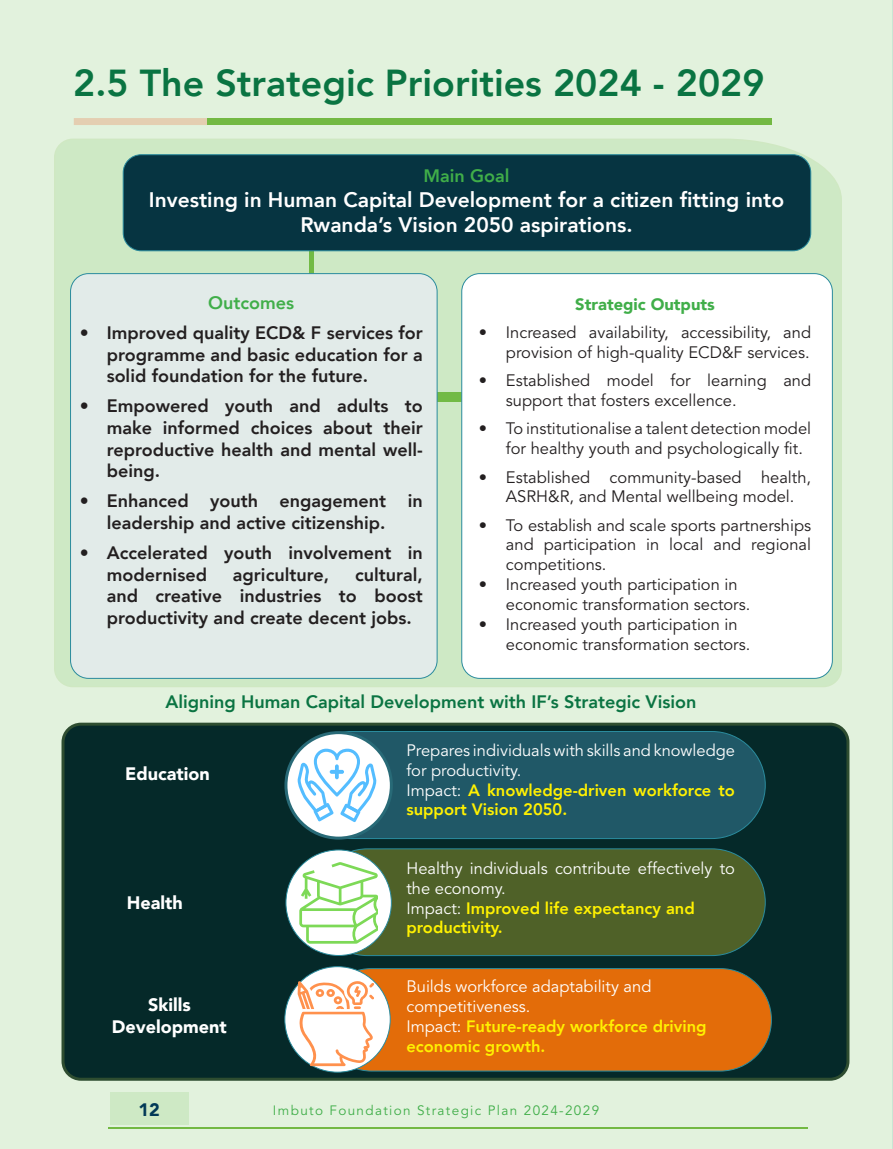
<style>
.page{position:relative;width:893px;height:1149px;background:#fff}
.page>*{position:absolute;margin:0;border:0;box-sizing:border-box;transform-origin:0 0}
.t1{font:800 37.5px "Avenir";color:#0a7442}
.t2{font:800 21px/25.2px "Avenir";color:#fff;text-align:center}
.t3{font:800 18px/21.6px "Avenir";color:#231f20;text-align:justify}
.t4{font:800 18px "Avenir";color:#0a7442}
.t5{font:900 18px "Avenir";color:#fff}
.t6{font:800 18px "Avenir";color:#40ae49}
.t7{font:900 18px "Avenir";color:#013957}
.t8{font:16.5px/19.8px "Avenir";color:#231f20}
.t9{font:16.5px/19.8px "Avenir";color:#fff}
.t10{font:800 16.5px/19.8px "Avenir";color:#fff101}
.t11{font:900 16.5px "Avenir";color:#40ae49}
.t12{font:13.5px "Avenir";letter-spacing:.1em;color:#40ae49}
.s1{font-weight:400;color:#fff}
</style>
<div class="page">
<div style="left:0;top:0;width:892px;height:1148px;background:#e2f2dd"></div>
<hr style="left:108px;top:1126px;width:700px;height:2px;background:#73b943">
<div style="left:110px;top:1092px;width:79px;height:33px;background:#cee9c5"></div>
<div style="left:63px;top:724px;width:785px;height:354px;background:#052929;border-radius:18px"></div>
<div style="left:62px;top:722px;width:787px;height:358px;border:3px solid #2e4d30;border-radius:18px"></div>
<svg style="left:53px;top:138px;width:790px;height:549px;background:#c9e6c4"></svg>
<div style="left:71px;top:273px;width:366px;height:405px;background:#e2ebe9;border-radius:18px"></div>
<div style="left:207px;top:118px;width:565px;height:7px;background:#73b943"></div>
<svg style="left:74px;top:118px;width:133px;height:7px"></svg>
<div style="left:462px;top:273px;width:370px;height:405px;background:#fff;border-radius:18px"></div>
<div style="left:123px;top:155px;width:688px;height:96px;background:#063441;border-radius:18px"></div>
<div style="left:123px;top:154px;width:688px;height:97px;border:1px solid #2a8b9d;border-radius:18px"></div>
<div style="left:298px;top:731px;width:467px;height:107px;background:#205867;border-radius:53px"></div>
<div style="left:298px;top:731px;width:468px;height:107px;border:1px solid #2a8b9d;border-radius:53px"></div>
<div style="left:314px;top:848px;width:451px;height:107px;background:#4f6128;border-radius:53px"></div>
<div style="left:314px;top:848px;width:452px;height:107px;border:1px solid #2a8b9d;border-radius:53px"></div>
<div style="left:320px;top:968px;width:451px;height:102px;background:#e36c09;border-radius:51px"></div>
<div style="left:320px;top:967px;width:452px;height:104px;border:1px solid #2a8b9d;border-radius:51px"></div>
<div style="left:286px;top:732px;width:105px;height:105px;background:#fff;border-radius:50%"></div>
<div style="left:284px;top:731px;width:109px;height:108px;border:3px solid #286a77;border-radius:50%"></div>
<div style="left:286px;top:849px;width:105px;height:106px;background:#fff;border-radius:50%"></div>
<div style="left:285px;top:966px;width:105px;height:105px;background:#fff;border-radius:50%"></div>
<svg style="left:297px;top:748px;width:80px;height:73px"></svg>
<svg style="left:299px;top:861px;width:79px;height:82px"></svg>
<svg style="left:298px;top:980px;width:76px;height:85px"></svg>
<svg style="left:892px;top:0;width:1px;height:1148px"></svg>
<p class="t1" style="left:73px;top:49px;width:693px">2.5 The Strategic Priorities 2024 - 2029</p>
<p class="t6" style="left:424px;top:159px;width:88px">Main Goal</p>
<p class="t2" style="left:149px;top:185px;width:637px">Investing in Human Capital Development for a citizen fitting into<br>Rwanda’s Vision 2050 aspirations.</p>
<p class="t6" style="left:208px;top:286px;width:87px">Outcomes</p>
<p class="t3" style="left:107px;top:321px;width:318px;text-indent:-27px">• Improved quality ECD&amp; F services for programme and basic education for a solid foundation for the future.</p>
<p class="t3" style="left:107px;top:394px;width:318px;text-indent:-27px">• Empowered youth and adults to make informed choices about their reproductive health and mental well&shy;being.</p>
<p class="t3" style="left:80px;top:489px;width:345px;text-align:center">• Enhanced youth engagement in leadership and active citizenship.</p>
<p class="t3" style="left:107px;top:540px;width:318px;text-indent:-27px">• Accelerated youth involvement in modernised</p>
<p class="t3" style="left:107px;top:562px;width:318px;text-indent:248px">cultural, and creative industries to boost productivity and create decent jobs.</p>
<p class="t3" style="left:233px;top:562px;width:98px">agriculture,</p>
<p class="t11" style="left:575px;top:290px;width:141px">Strategic Outputs</p>
<p class="t8" style="left:479px;top:323px;width:334px;text-align:right">• Increased availability, accessibility, and provision of high-quality ECD&amp;F services.</p>
<p class="t8" style="left:506px;top:371px;width:307px;text-indent:-27px">• Established model for learning and support that fosters excellence.</p>
<p class="t8" style="left:506px;top:419px;width:307px;text-indent:-27px">• To institutionalise a talent detection model for healthy youth and psychologically fit.</p>
<p class="t8" style="left:506px;top:467px;width:307px;text-indent:-27px">• Established community-based health,<br>ASRH&amp;R, and Mental wellbeing model.</p>
<p class="t8" style="left:506px;top:515px;width:307px;text-align:justify;text-indent:-27px">• To establish and scale sports partnerships and participation in local and regional competitions.</p>
<p class="t8" style="left:506px;top:575px;width:246px;text-indent:-27px">• Increased youth participation in economic transformation sectors.</p>
<p class="t8" style="left:506px;top:614px;width:246px;text-indent:-27px">• Increased youth participation in economic transformation sectors.</p>
<p class="t4" style="left:165px;top:685px;width:532px">Aligning Human Capital Development with IF’s Strategic Vision</p>
<p class="t5" style="left:125px;top:758px;width:86px">Education</p>
<p class="t5" style="left:127px;top:886px;width:57px">Health</p>
<p class="t5" style="left:148px;top:989px;width:44px">Skills</p>
<p class="t5" style="left:112px;top:1011px;width:116px">Development</p>
<p class="t9" style="left:406px;top:740px;width:330px">Prepares individuals with skills and knowledge for productivity.</p>
<p class="t10" style="left:406px;top:778px;width:330px"><span class="s1">Impact:</span> A knowledge-driven workforce to support Vision 2050.</p>
<p class="t9" style="left:406px;top:858px;width:330px">Healthy individuals contribute effectively to the economy.</p>
<p class="t10" style="left:406px;top:896px;width:290px"><span class="s1">Impact:</span> Improved life expectancy and</p>
<p class="t10" style="left:406px;top:916px;width:98px">productivity.</p>
<p class="t9" style="left:406px;top:977px;width:247px">Builds workforce adaptability and</p>
<p class="t9" style="left:406px;top:996px;width:126px">competitiveness.</p>
<p class="t10" style="left:406px;top:1015px;width:302px"><span class="s1">Impact:</span> Future-ready workforce driving</p>
<p class="t10" style="left:406px;top:1034px;width:141px">economic growth.</p>
<p class="t7" style="left:139px;top:1093px;width:23px">12</p>
<p class="t12" style="left:273px;top:1100px;width:328px">Imbuto Foundation Strategic Plan 2024-2029</p>
</div>
